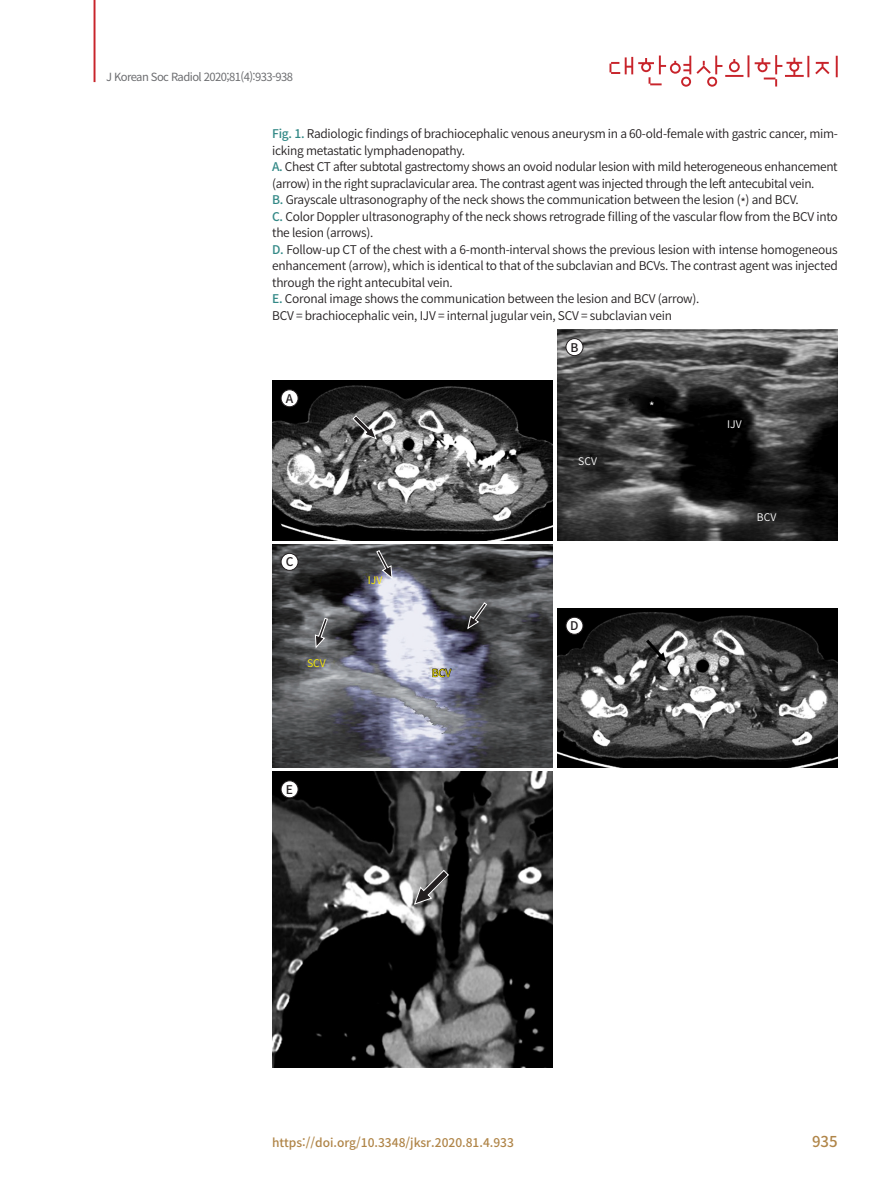
<style>
.page{position:relative;width:893px;height:1191px;background:#fff}
.page>*{position:absolute;margin:0;border:0;box-sizing:border-box;transform-origin:0 0}
.t1{font:500 15px "Noto Sans CJ Kkr";color:#b08548}
.t2{font:600 12px/16.5px "Noto Sans CJ Kkr";letter-spacing:-.02em;color:#231f20}
.t3{font:500 12px "Noto Sans CJ Kkr";color:#b08548}
.t4{font:500 12px "Noto Sans CJ Kkr";color:#231f20}
.t5{font:600 12px "Noto Sans CJ Kkr";color:#fff}
.t6{font:11.25px "Noto Sans CJ Kkr";letter-spacing:-.05em;color:#6c6d70}
.t7{font:600 10.5px "Noto Sans CJ Kkr";color:#fff}
.t8{font:600 10.5px "Noto Sans CJ Kkr";color:#fff101}
.s1{font-weight:500;color:#328886}
</style>
<div class="page">
<hr style="left:94px;top:0;width:1px;height:82px;background:#c8242b">
<svg style="left:609px;top:55px;width:229px;height:32px"></svg>
<img style="left:272px;top:772px;width:281px;height:295px">
<svg style="left:414px;top:869px;width:35px;height:36px"></svg>
<img style="left:272px;top:381px;width:281px;height:159px">
<svg style="left:352px;top:415px;width:25px;height:25px"></svg>
<img style="left:557px;top:330px;width:280px;height:210px">
<img style="left:557px;top:608px;width:281px;height:159px">
<img style="left:272px;top:544px;width:280px;height:223px">
<div style="left:281px;top:390px;width:17px;height:17px;background:#fff;border-radius:50%"></div>
<div style="left:281px;top:389px;width:17px;height:18px;border:1px solid #231f20;border-radius:50%"></div>
<div style="left:566px;top:338px;width:17px;height:18px;background:#fff;border-radius:50%"></div>
<div style="left:566px;top:338px;width:17px;height:18px;border:1px solid #231f20;border-radius:50%"></div>
<div style="left:281px;top:553px;width:17px;height:17px;background:#fff;border-radius:50%"></div>
<div style="left:281px;top:553px;width:17px;height:17px;border:1px solid #231f20;border-radius:50%"></div>
<div style="left:566px;top:617px;width:17px;height:17px;background:#fff;border-radius:50%"></div>
<div style="left:566px;top:617px;width:17px;height:17px;border:1px solid #231f20;border-radius:50%"></div>
<div style="left:281px;top:781px;width:17px;height:17px;background:#fff;border-radius:50%"></div>
<div style="left:281px;top:780px;width:17px;height:18px;border:1px solid #231f20;border-radius:50%"></div>
<svg style="left:432px;top:668px;width:20px;height:12px"></svg>
<svg style="left:376px;top:550px;width:17px;height:29px"></svg>
<svg style="left:467px;top:602px;width:20px;height:27px"></svg>
<svg style="left:315px;top:617px;width:13px;height:48px"></svg>
<p class="t6" style="left:106px;top:70px;width:189px">J Korean Soc Radiol 2020;81(4):933-938</p>
<p class="t2" style="left:272px;top:126px;width:567px"><span class="s1">Fig. 1.</span> Radiologic findings of brachiocephalic venous aneurysm in a 60-old-female with gastric cancer, mim&shy;icking metastatic lymphadenopathy.<br><span class="s1">A.</span> Chest CT after subtotal gastrectomy shows an ovoid nodular lesion with mild heterogeneous enhancement (arrow) in the right supraclavicular area. The contrast agent was injected through the left antecubital vein.<br><span class="s1">B.</span> Grayscale ultrasonography of the neck shows the communication between the lesion (*) and BCV.<br><span class="s1">C.</span> Color Doppler ultrasonography of the neck shows retrograde filling of the vascular flow from the BCV into the lesion (arrows).<br><span class="s1">D.</span> Follow-up CT of the chest with a 6-month-interval shows the previous lesion with intense homogeneous enhancement (arrow), which is identical to that of the subclavian and BCVs. The contrast agent was injected through the right antecubital vein.<br><span class="s1">E.</span> Coronal image shows the communication between the lesion and BCV (arrow).<br>BCV = brachiocephalic vein, IJV = internal jugular vein, SCV = subclavian vein</p>
<p class="t4" style="left:286px;top:392px;width:9px">A</p>
<p class="t4" style="left:286px;top:555px;width:9px">C</p>
<p class="t8" style="left:307px;top:657px;width:20px">SCV</p>
<p class="t8" style="left:368px;top:574px;width:16px">IJV</p>
<p class="t4" style="left:286px;top:782px;width:9px">E</p>
<p class="t8" style="left:432px;top:667px;width:21px">BCV</p>
<p class="t4" style="left:570px;top:340px;width:10px">B</p>
<p class="t7" style="left:578px;top:455px;width:20px">SCV</p>
<p class="t5" style="left:649px;top:399px;width:7px">*</p>
<p class="t4" style="left:570px;top:619px;width:10px">D</p>
<p class="t7" style="left:727px;top:418px;width:16px">IJV</p>
<p class="t7" style="left:757px;top:511px;width:21px">BCV</p>
<p class="t3" style="left:272px;top:1135px;width:243px">https://doi.org/10.3348/jksr.2020.81.4.933</p>
<p class="t1" style="left:812px;top:1132px;width:27px">935</p>
</div>
